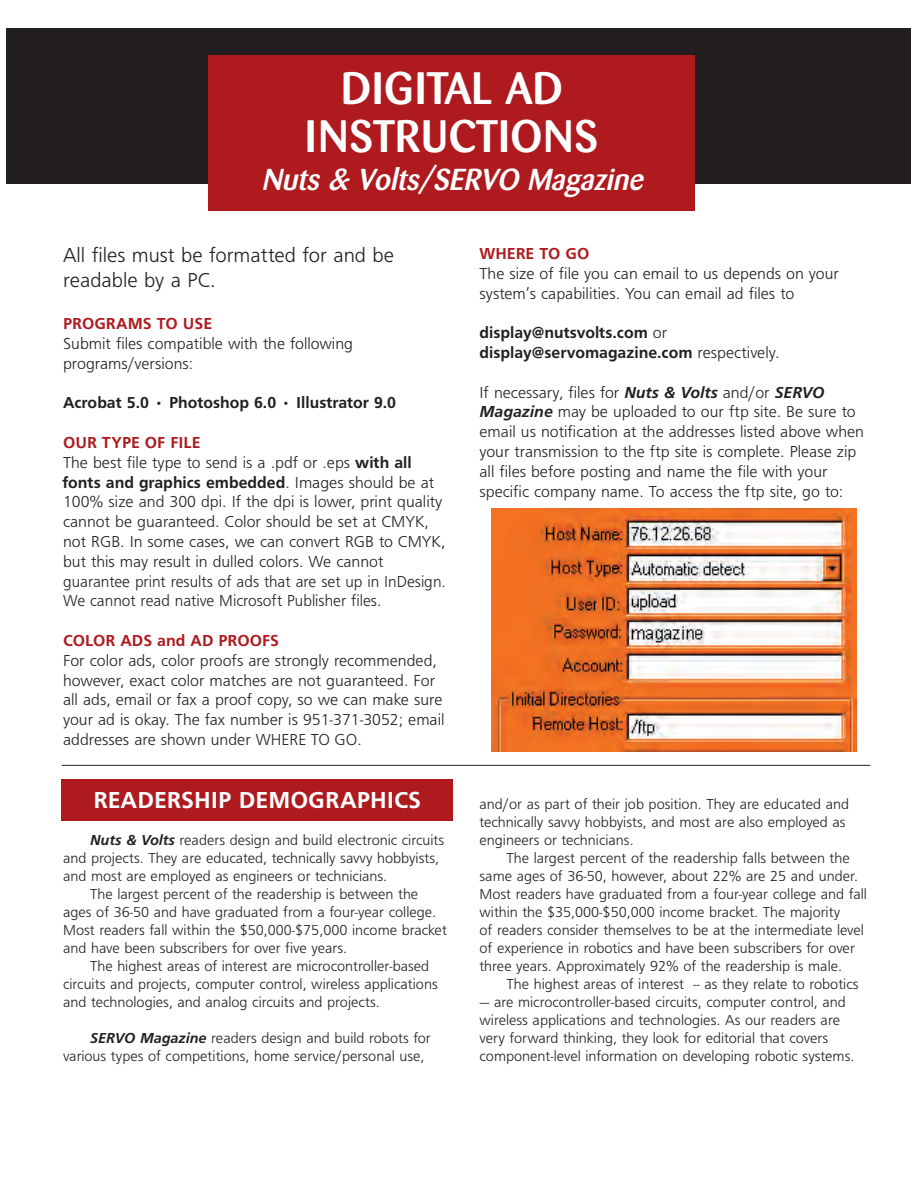
<style>
.page{position:relative;width:918px;height:1188px;background:#fff}
.page>*{position:absolute;margin:0;border:0;box-sizing:border-box;transform-origin:0 0}
.t1{font:500 45px/48px "Barmeno";letter-spacing:.02em;color:#fff;text-align:center}
.t2{font:italic 500 30px "Barmeno";color:#fff}
.t3{font:24px "Frugal Sans Bold DTC";color:#fff}
.t4{font:21px/25.2px "Frugal Sans Light DTC";color:#231f20}
.t5{font:16.5px/19.8px "Frugal Sans Light DTC";color:#231f20}
.t6{font:16.5px/19.8px "Frugal Sans Bold DTC";color:#231f20}
.t7{font:16.5px "Frugal Sans Bold DTC";color:#ae1a1e}
.t8{font:15px/18px "Frugal Sans Light DTC";color:#231f20}
.s1{font-family:"Frugal Sans Bold DTC"}
.s2{font-family:"Frugal Sans Light DTC"}
.s3{font-family:"Frugal Sans Bold Italic DTC"}
</style>
<div class="page">
<div style="left:6px;top:28px;width:905px;height:156px;background:#231f20"></div>
<div style="left:209px;top:55px;width:486px;height:156px;background:#ae1a1e"></div>
<img style="left:491px;top:509px;width:366px;height:243px">
<hr style="left:62px;top:765px;width:808px;height:1px;background:#231f20">
<div style="left:62px;top:779px;width:391px;height:41px;background:#ae1a1e"></div>
<h1 class="t1" style="left:305px;top:68px;width:295px">DIGITAL AD<br>INSTRUCTIONS</h1>
<h2 class="t2" style="left:261px;top:167px;width:389px">Nuts &amp; Volts/SERVO Magazine</h2>
<h3 class="t4" style="left:63px;top:244px;width:333px">All files must be formatted for and be readable by a PC.</h3>
<p class="t7" style="left:63px;top:317px;width:151px">PROGRAMS TO USE</p>
<p class="t5" style="left:63px;top:335px;width:292px">Submit files compatible with the following programs/versions:</p>
<p class="t6" style="left:63px;top:394px;width:335px">Acrobat 5.0 • Photoshop 6.0 • Illustrator 9.0</p>
<p class="t7" style="left:63px;top:436px;width:139px">OUR TYPE OF FILE</p>
<p class="t5" style="left:63px;top:454px;width:350px">The best file type to send is a .pdf or .eps <span class="s1">with all</span></p>
<p class="t6" style="left:63px;top:473px;width:373px">fonts and graphics embedded<span class="s2">. Images should be at</span></p>
<p class="t5" style="left:63px;top:493px;width:384px">100% size and 300 dpi. If the dpi is lower, print quality cannot be guaranteed. Color should be set at CMYK, not RGB. In some cases, we can convert RGB to CMYK, but this may result in dulled colors. We cannot guarantee print results of ads that are set up in InDesign.<br>We cannot read native Microsoft Publisher files.</p>
<p class="t7" style="left:63px;top:634px;width:218px">COLOR ADS and AD PROOFS</p>
<p class="t5" style="left:63px;top:652px;width:383px">For color ads, color proofs are strongly recommended, however, exact color matches are not guaranteed. For all ads, email or fax a proof copy, so we can make sure your ad is okay. The fax number is 951-371-3052; email addresses are shown under WHERE TO GO.</p>
<h3 class="t3" style="left:93px;top:791px;width:329px">READERSHIP DEMOGRAPHICS</h3>
<p class="t8" style="left:90px;top:832px;width:356px"><span class="s3">Nuts &amp; Volts</span> readers design and build electronic circuits</p>
<p class="t8" style="left:63px;top:850px;width:378px">and projects. They are educated, technically savvy hobbyists,</p>
<p class="t8" style="left:63px;top:868px;width:326px">and most are employed as engineers or technicians.</p>
<p class="t8" style="left:90px;top:886px;width:330px">The largest percent of the readership is between the</p>
<p class="t8" style="left:63px;top:904px;width:375px">ages of 36-50 and have graduated from a four-year college.</p>
<p class="t8" style="left:63px;top:922px;width:385px">Most readers fall within the $50,000-$75,000 income bracket</p>
<p class="t8" style="left:63px;top:940px;width:286px">and have been subscribers for over five years.</p>
<p class="t8" style="left:90px;top:958px;width:341px">The highest areas of interest are microcontroller-based</p>
<p class="t8" style="left:63px;top:976px;width:376px">circuits and projects, computer control, wireless applications</p>
<p class="t8" style="left:63px;top:994px;width:318px">and technologies, and analog circuits and projects.</p>
<p class="t8" style="left:63px;top:1030px;width:369px;text-indent:27px"><span class="s3">SERVO Magazine</span> readers design and build robots for various types of competitions, home service/personal use,</p>
<p class="t7" style="left:480px;top:247px;width:111px">WHERE TO GO</p>
<p class="t5" style="left:480px;top:265px;width:361px">The size of file you can email to us depends on your system’s capabilities. You can email ad files to</p>
<p class="t6" style="left:480px;top:324px;width:302px">display@nutsvolts.com <span class="s2">or </span>display@servomagazine.com <span class="s2">respectively.</span></p>
<p class="t5" style="left:480px;top:383px;width:386px">If necessary, files for <span class="s3">Nuts &amp; Volts</span> and/or <span class="s3">SERVO Magazine</span> may be uploaded to our ftp site. Be sure to email us notification at the addresses listed above when your transmission to the ftp site is complete. Please zip all files before posting and name the file with your specific company name. To access the ftp site, go to:</p>
<p class="t8" style="left:480px;top:796px;width:371px">and/or as part of their job position. They are educated and technically savvy hobbyists, and most are also employed as engineers or technicians.</p>
<p class="t8" style="left:480px;top:850px;width:389px;text-indent:27px">The largest percent of the readership falls between the same ages of 36-50, however, about 22% are 25 and under.<br>Most readers have graduated from a four-year college and fall within the $35,000-$50,000 income bracket. The majority<br>of readers consider themselves to be at the intermediate level of experience in robotics and have been subscribers for over three years. Approximately 92% of the readership is male.</p>
<p class="t8" style="left:507px;top:976px;width:354px">The highest areas of interest -- as they relate to robotics</p>
<p class="t8" style="left:480px;top:994px;width:376px">— are microcontroller-based circuits, computer control, and wireless applications and technologies. As our readers are very forward thinking, they look for editorial that covers component-level information on developing robotic systems.</p>
</div>
